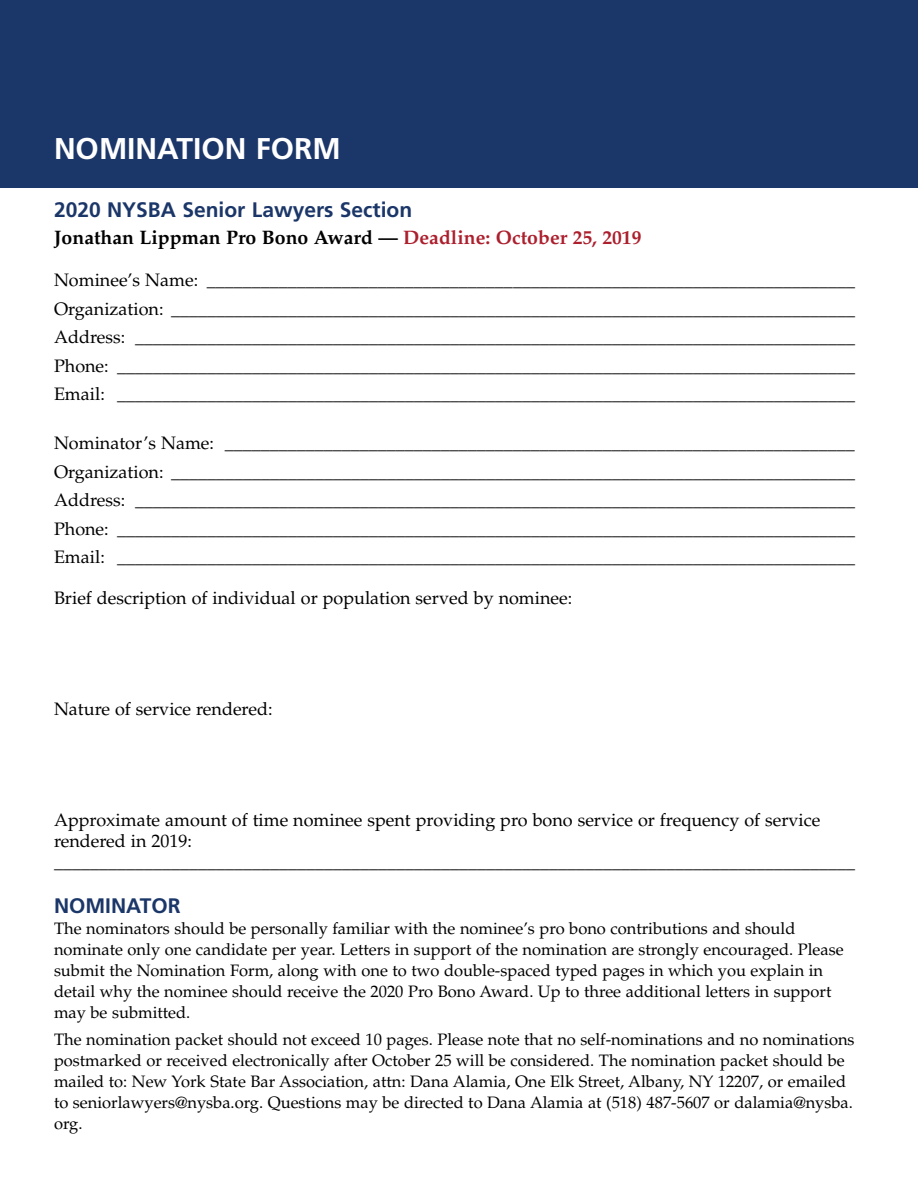
<style>
.page{position:relative;width:918px;height:1188px;background:#fff}
.page>*{position:absolute;margin:0;border:0;box-sizing:border-box;transform-origin:0 0}
.t1{font:700 30px "Frutiger";color:#fff}
.t2{font:700 21px "Frutiger";color:#1b3668}
.t3{font:700 19.5px "Palatino";color:#000}
.t4{font:18px/28.5px "Palatino";color:#000;text-align:justify}
.t5{font:16.5px/21px "Palatino";color:#000}
.s1{color:#ac1f2d}
</style>
<div class="page">
<div style="left:0;top:0;width:918px;height:188px;background:#1b3668"></div>
<h1 class="t1" style="left:54px;top:130px;width:288px">NOMINATION FORM</h1>
<p class="t2" style="left:54px;top:197px;width:360px">2020 NYSBA Senior Lawyers Section</p>
<p class="t3" style="left:54px;top:226px;width:589px">Jonathan Lippman Pro Bono Award — <span class="s1">Deadline: October 25, 2019</span></p>
<p class="t4" style="left:54px;top:266px;width:802px">Nominee’s Name: ________________________________________________________________________ Organization: ____________________________________________________________________________ Address: ________________________________________________________________________________ Phone: __________________________________________________________________________________ Email: __________________________________________________________________________________</p>
<p class="t4" style="left:54px;top:429px;width:802px">Nominator’s Name: ______________________________________________________________________ Organization: ____________________________________________________________________________ Address: ________________________________________________________________________________ Phone: __________________________________________________________________________________ Email: __________________________________________________________________________________</p>
<p class="t4" style="left:54px;top:584px;width:520px">Brief description of individual or population served by nominee:</p>
<p class="t4" style="left:54px;top:695px;width:220px">Nature of service rendered:</p>
<p class="t4" style="left:54px;top:810px;width:802px;line-height:21px;text-align:left">Approximate amount of time nominee spent providing pro bono service or frequency of service rendered in 2019: _________________________________________________________________________________________</p>
<p class="t2" style="left:54px;top:893px;width:128px">NOMINATOR</p>
<p class="t5" style="left:54px;top:918px;width:791px">The nominators should be personally familiar with the nominee’s pro bono contributions and should nominate only one candidate per year. Letters in support of the nomination are strongly encouraged. Please submit the Nomination Form, along with one to two double-spaced typed pages in which you explain in detail why the nominee should receive the 2020 Pro Bono Award. Up to three additional letters in support may be submitted.</p>
<p class="t5" style="left:54px;top:1030px;width:802px">The nomination packet should not exceed 10 pages. Please note that no self-nominations and no nominations postmarked or received electronically after October 25 will be considered. The nomination packet should be mailed to: New York State Bar Association, attn: Dana Alamia, One Elk Street, Albany, NY 12207, or emailed to seniorlawyers@nysba.org. Questions may be directed to Dana Alamia at (518) 487-5607 or dalamia@nysba. org.</p>
</div>
